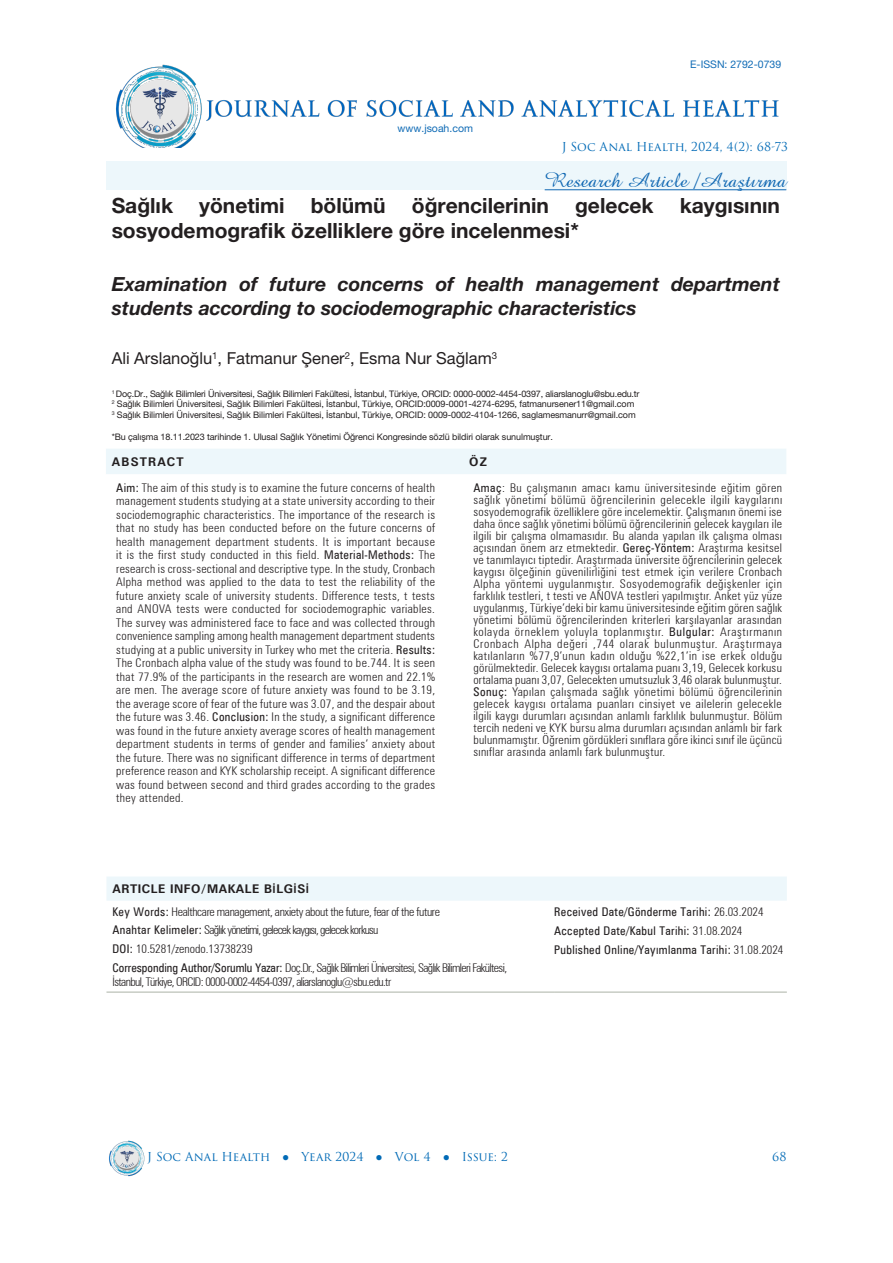
<style>
.page{position:relative;width:893px;height:1263px;background:#fff}
.page>*{position:absolute;margin:0;border:0;box-sizing:border-box;transform-origin:0 0}
.t1{font:21px/25.2px "Helvetica Neue LT 75 Bd";color:#231f20}
.tür{font:21px "Amazone BT";color:#1168b3}
.t2{font:19.5px/23.4px "Helvetica Neue LT 76 Bd It";color:#231f20}
.t3{font:16.5px "Helvetica Neue LT 55 Rm";color:#231f20}
.özet{font:300 condensed 12px/13.5px "Zurich BT";letter-spacing:-.03em;color:#231f20;text-align:justify}
.özet-2{font:300 condensed 12px/14.4px "Zurich BT";letter-spacing:-.05em;color:#231f20}
.t4{font:condensed 12px "Zurich BT";letter-spacing:.03em;color:#231f20}
.t5{font:12px "Trajan Pro 3";color:#016ab6}
.özet-3{font:300 condensed 12px "Zurich BT";letter-spacing:-.06em;color:#231f20}
.t6{font:700 12px "Zurich BT";letter-spacing:.05em;color:#231f20}
.özet-4{font:300 condensed 12px "Zurich BT";color:#231f20}
.t7{font:700 12px "Zurich BT";letter-spacing:.1em;color:#231f20}
.t8{font:10.5px "Helvetica Neue LT 55 Rm";color:#116cb6}
.t9{font:9px "Helvetica Neue LT 55 Rm";letter-spacing:-.01em;color:#231f20}
.s1{font-weight:400}
.s2{font-family:"Calibri"}
.s3{font-weight:300}
.s4{font-family:"Sylfaen"}
</style>
<div class="page">
<img style="left:116px;top:64px;width:663px;height:84px">
<img style="left:109px;top:1140px;width:36px;height:37px">
<div style="left:106px;top:162px;width:680px;height:28px;background:#edf7fb"></div>
<hr style="left:545px;top:189px;width:241px;height:1px;background:#1168b3">
<div style="left:106px;top:449px;width:680px;height:25px;background:#edf7fb"></div>
<div style="left:107px;top:877px;width:680px;height:24px;background:#edf7fb"></div>
<hr style="left:106px;top:991px;width:448px;height:2px;background:#c7ccc4">
<hr style="left:554px;top:991px;width:233px;height:2px;background:#c7ccc4">
<p class="t8" style="left:398px;top:121px;width:77px">www.jsoah.com</p>
<p class="t8" style="left:690px;top:58px;width:93px">E-ISSN: 2792-0739</p>
<p class="t5" style="left:562px;top:139px;width:228px">J Soc Anal Health, 2024, 4(2): 68-73</p>
<p class="tür" style="left:545px;top:168px;width:243px">Research Article /Araştırma</p>
<p class="t1" style="left:112px;top:192px;width:670px">Sağlık yönetimi bölümü öğrencilerinin gelecek kaygısının sosyodemografik özelliklere göre incelenmesi*</p>
<p class="t2" style="left:112px;top:272px;width:670px">Examination of future concerns of health management department students according to sociodemographic characteristics</p>
<p class="t3" style="left:112px;top:348px;width:387px">Ali Arslanoğlu<sup>1</sup>, Fatmanur Şener<sup>2</sup>, Esma Nur Sağlam<sup>3</sup></p>
<p class="t9" style="left:112px;top:388px;width:529px"><sup>1</sup> Doç.Dr., Sağlık Bilimleri Üniversitesi, Sağlık Bilimleri Fakültesi, İstanbul, Türkiye, ORCID: 0000-0002-4454-0397, aliarslanoglu@sbu.edu.tr</p>
<p class="t9" style="left:112px;top:399px;width:524px"><sup>2</sup> Sağlık Bilimleri Üniversitesi, Sağlık Bilimleri Fakültesi, İstanbul, Türkiye, ORCID:0009-0001-4274-6295, fatmanursener11@gmail.com</p>
<p class="t9" style="left:112px;top:409px;width:526px"><sup>3</sup> Sağlık Bilimleri Üniversitesi, Sağlık Bilimleri Fakültesi, İstanbul, Türkiye, ORCID: 0009-0002-4104-1266, saglamesmanurr@gmail.com</p>
<p class="t9" style="left:112px;top:431px;width:443px">*Bu çalışma 18.11.2023 tarihinde 1. Ulusal Sağlık Yönetimi Öğrenci Kongresinde sözlü bildiri olarak sunulmuştur.</p>
<p class="t7" style="left:112px;top:454px;width:73px">ABSTRACT</p>
<p class="t6" style="left:469px;top:454px;width:19px">ÖZ</p>
<p class="özet" style="left:116px;top:481px;width:320px"><span class="s1">Aim:</span> The aim of this study is to examine the future concerns of health management students studying at a state university according to their sociodemographic characteristics. The importance of the research is that no study has been conducted before on the future concerns of health management department students. It is important because it is the first study conducted in this field. <span class="s1">Material-Methods:</span> The research is cross-sectional and descriptive type. In the study, Cronbach Alpha method was applied to the data to test the reliability of the future anxiety scale of university students. Difference tests, t tests and ANOVA tests were conducted for sociodemographic variables.<br>The survey was administered face to face and was collected through convenience sampling among health management department students studying at a public university in Turkey who met the criteria. <span class="s1">Results:<br></span>The Cronbach alpha value of the study was found to be.744. It is seen that 77.9% of the participants in the research are women and 22.1% are men. The average score of future anxiety was found to be 3.19, the average score of fear of the future was 3.07, and the despair about the future was 3.46. <span class="s1">Conclusion:</span> In the study, a significant difference was found in the future anxiety average scores of health management department students in terms of gender and families’ anxiety about the future. There was no significant difference in terms of department preference reason and KYK scholarship receipt. A significant difference was found between second and third grades according to the grades they attended.</p>
<p class="özet" style="left:473px;top:481px;width:310px;line-height:12px"><span class="s1">Amaç</span>: Bu çalışmanın amacı kamu üniversitesinde eğitim gören sağlık yönetimi bölümü öğrencilerinin gelecekle ilgili kaygılarını sosyodemografik özelliklere göre incelemektir. Çalışmanın önemi ise daha önce sağlık yönetimi bölümü öğrencilerinin gelecek kaygıları ile ilgili bir çalışma olmamasıdır. Bu alanda yapılan ilk çalışma olması açısından önem arz etmektedir. <span class="s1">Gereç-Yöntem:</span> Araştırma kesitsel ve tanımlayıcı tiptedir. Araştırmada üniversite öğrencilerinin gelecek kaygısı ölçeğinin güvenilirliğini test etmek için verilere Cronbach Alpha yöntemi uygulanmıştır. Sosyodemografik değişkenler için farklılık testleri, t testi ve ANOVA testleri yapılmıştır. Anket yüz yüze uygulanmış, Türkiye’deki bir kamu üniversitesinde eğitim gören sağlık yönetimi bölümü öğrencilerinden kriterleri karşılayanlar arasından kolayda örneklem yoluyla toplanmıştır. <span class="s1">Bulgular:</span> Araştırmanın Cronbach Alpha değeri ,744 olarak bulunmuştur. Araştırmaya katılanların %77,9’unun kadın olduğu %22,1’in ise erkek olduğu görülmektedir. Gelecek kaygısı ortalama puanı 3,19, Gelecek korkusu ortalama puanı 3,07, Gelecekten umutsuzluk 3,46 olarak bulunmuştur.<br><span class="s1">Sonuç:</span> Yapılan çalışmada sağlık yönetimi bölümü öğrencilerinin gelecek kaygısı ortalama puanları cinsiyet ve ailelerin gelecekle ilgili kaygı durumları açısından anlamlı farklılık bulunmuştur. Bölüm tercih nedeni ve KYK bursu alma durumları açısından anlamlı bir fark bulunmamıştır. Öğrenim gördükleri sınıflara göre ikinci sınıf ile üçüncü sınıflar arasında anlamlı fark bulunmuştur.</p>
<p class="t6" style="left:112px;top:881px;width:198px">ARTICLE INFO/MAKALE B<span class="s2">İ</span>LG<span class="s2">İ</span>S<span class="s2">İ</span></p>
<p class="özet" style="left:112px;top:905px;width:329px"><span class="s1">Key Words:</span> Healthcare management, anxiety about the future, fear of the future</p>
<p class="özet-3" style="left:112px;top:923px;width:267px"><span class="s1">Anahtar Kelimeler:</span> Sağlık yönetimi, gelecek kaygısı, gelecek korkusu</p>
<p class="özet-4" style="left:112px;top:941px;width:142px"><span class="s1">DOI:</span> 10.5281/zenodo.13738239</p>
<p class="özet-2" style="left:112px;top:960px;width:396px"><span class="s1">Corresponding Author/Sorumlu Yazar:</span> Doç.Dr., Sağlık Bilimleri Üniversitesi, Sağlık Bilimleri Fakültesi,<br>İstanbul, Türkiye, ORCID: 0000-0002-4454-0397, aliarslanoglu@sbu.edu.tr</p>
<p class="t4" style="left:554px;top:904px;width:211px">Received Date/Gönderme Tarihi: <span class="s3">26.03.2024</span></p>
<p class="t4" style="left:554px;top:923px;width:190px">Accepted Date/Kabul Tarihi: <span class="s3">31.08.2024</span></p>
<p class="t4" style="left:554px;top:942px;width:231px">Published Online/Yayımlanma Tarihi: <span class="s3">31.08.2024</span></p>
<p class="t5" style="left:147px;top:1149px;width:362px">J Soc Anal Health <span class="s4">●</span> Year 2024 <span class="s4">●</span> Vol 4 <span class="s4">●</span> Issue: 2</p>
<p class="t5" style="left:772px;top:1149px;width:16px">68</p>
</div>
